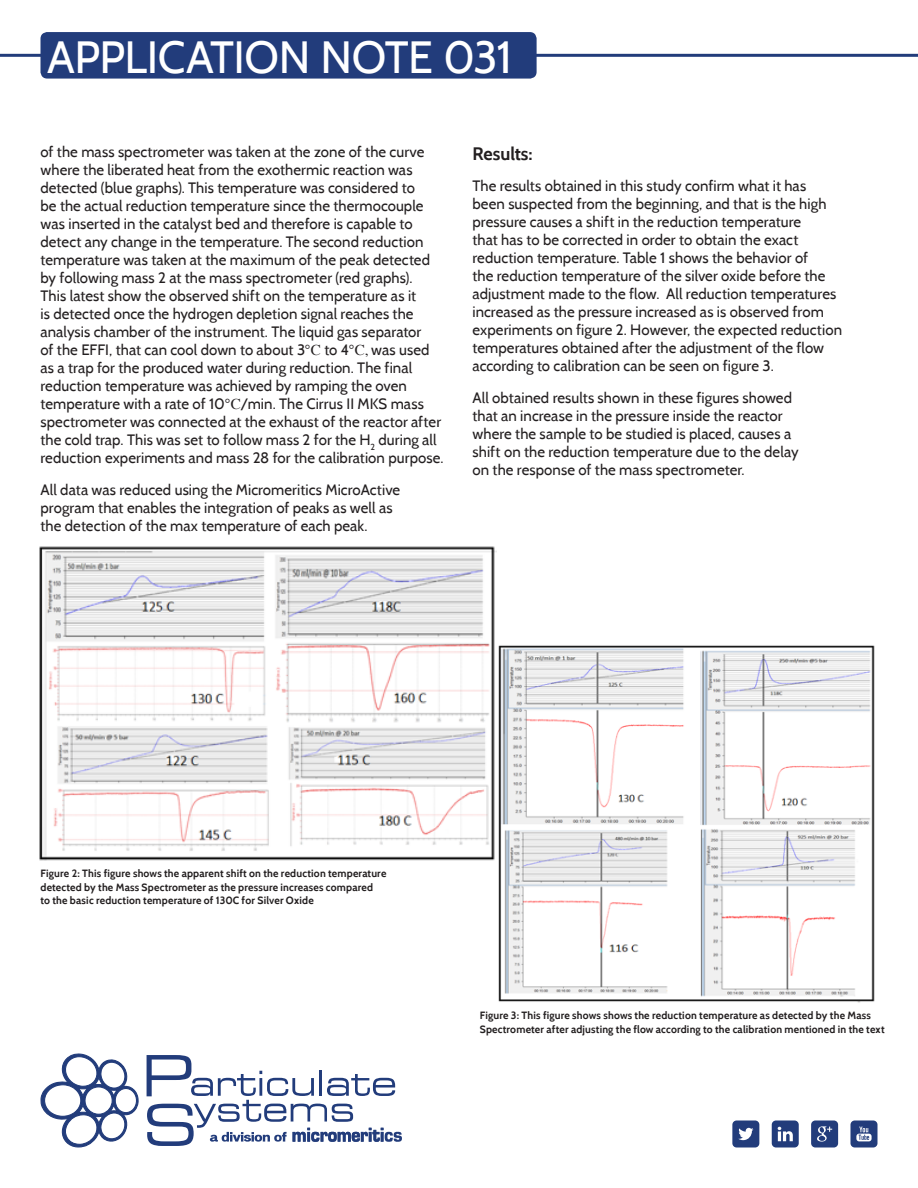
<style>
.page{position:relative;width:918px;height:1188px;background:#fff}
.page>*{position:absolute;margin:0;border:0;box-sizing:border-box;transform-origin:0 0}
.t1{font:45px "Cabin";letter-spacing:-.015em;color:#fff}
.Body_Copy{font:700 18px "Cabin";letter-spacing:-.005em;color:#231f20}
.Body_Copy-2{font:15px/18px "Cabin";letter-spacing:.005em;color:#231f20}
.Mouse_Text{font:700 10.5px/13.5px "Cabin";letter-spacing:.015em;color:#231f20}
.s1{font-family:"Times"}
</style>
<div class="page">
<hr style="left:0;top:54px;width:918px;height:3px;background:#223c7b">
<div style="left:40px;top:32px;width:497px;height:47px;background:#223c7b;border-radius:7px"></div>
<svg style="left:732px;top:1120px;width:27px;height:28px"></svg>
<svg style="left:772px;top:1120px;width:27px;height:28px"></svg>
<svg style="left:811px;top:1120px;width:27px;height:28px"></svg>
<svg style="left:850px;top:1120px;width:28px;height:28px"></svg>
<svg style="left:40px;top:1053px;width:99px;height:95px"></svg>
<svg style="left:147px;top:1055px;width:255px;height:91px"></svg>
<img style="left:40px;top:546px;width:456px;height:315px">
<img style="left:498px;top:645px;width:377px;height:358px">
<h1 class="t1" style="left:47px;top:29px;width:467px">APPLICATION NOTE 031</h1>
<p class="Body_Copy-2" style="left:40px;top:143px;width:405px">of the mass spectrometer was taken at the zone of the curve where the liberated heat from the exothermic reaction was detected (blue graphs). This temperature was considered to<br>be the actual reduction temperature since the thermocouple was inserted in the catalyst bed and therefore is capable to detect any change in the temperature. The second reduction temperature was taken at the maximum of the peak detected by following mass 2 at the mass spectrometer (red graphs).<br>This latest show the observed shift on the temperature as it<br>is detected once the hydrogen depletion signal reaches the analysis chamber of the instrument. The liquid gas separator<br>of the EFFI, that can cool down to about 3<span class="s1">℃</span> to 4<span class="s1">℃,</span> was used as a trap for the produced water during reduction. The final reduction temperature was achieved by ramping the oven temperature with a rate of 10<span class="s1">℃</span>/min. The Cirrus II MKS mass spectrometer was connected at the exhaust of the reactor after the cold trap. This was set to follow mass 2 for the H<sub>2</sub> during all reduction experiments and mass 28 for the calibration purpose.</p>
<p class="Body_Copy-2" style="left:40px;top:480px;width:361px">All data was reduced using the Micromeritics MicroActive program that enables the integration of peaks as well as the detection of the max temperature of each peak.</p>
<p class="Body_Copy" style="left:472px;top:143px;width:62px">Results:</p>
<p class="Body_Copy-2" style="left:472px;top:177px;width:371px">The results obtained in this study confirm what it has been suspected from the beginning, and that is the high pressure causes a shift in the reduction temperature<br>that has to be corrected in order to obtain the exact reduction temperature. Table 1 shows the behavior of<br>the reduction temperature of the silver oxide before the adjustment made to the flow. All reduction temperatures increased as the pressure increased as is observed from experiments on figure 2. However, the expected reduction temperatures obtained after the adjustment of the flow according to calibration can be seen on figure 3.</p>
<p class="Body_Copy-2" style="left:472px;top:389px;width:328px">All obtained results shown in these figures showed that an increase in the pressure inside the reactor where the sample to be studied is placed, causes a shift on the reduction temperature due to the delay on the response of the mass spectrometer.</p>
<p class="Mouse_Text" style="left:40px;top:867px;width:347px">Figure 2: This figure shows the apparent shift on the reduction temperature detected by the Mass Spectrometer as the pressure increases compared<br>to the basic reduction temperature of 130C for Silver Oxide</p>
<p class="Mouse_Text" style="left:480px;top:1009px;width:406px">Figure 3: This figure shows shows the reduction temperature as detected by the Mass<br>Spectrometer after adjusting the flow according to the calibration mentioned in the text</p>
</div>
